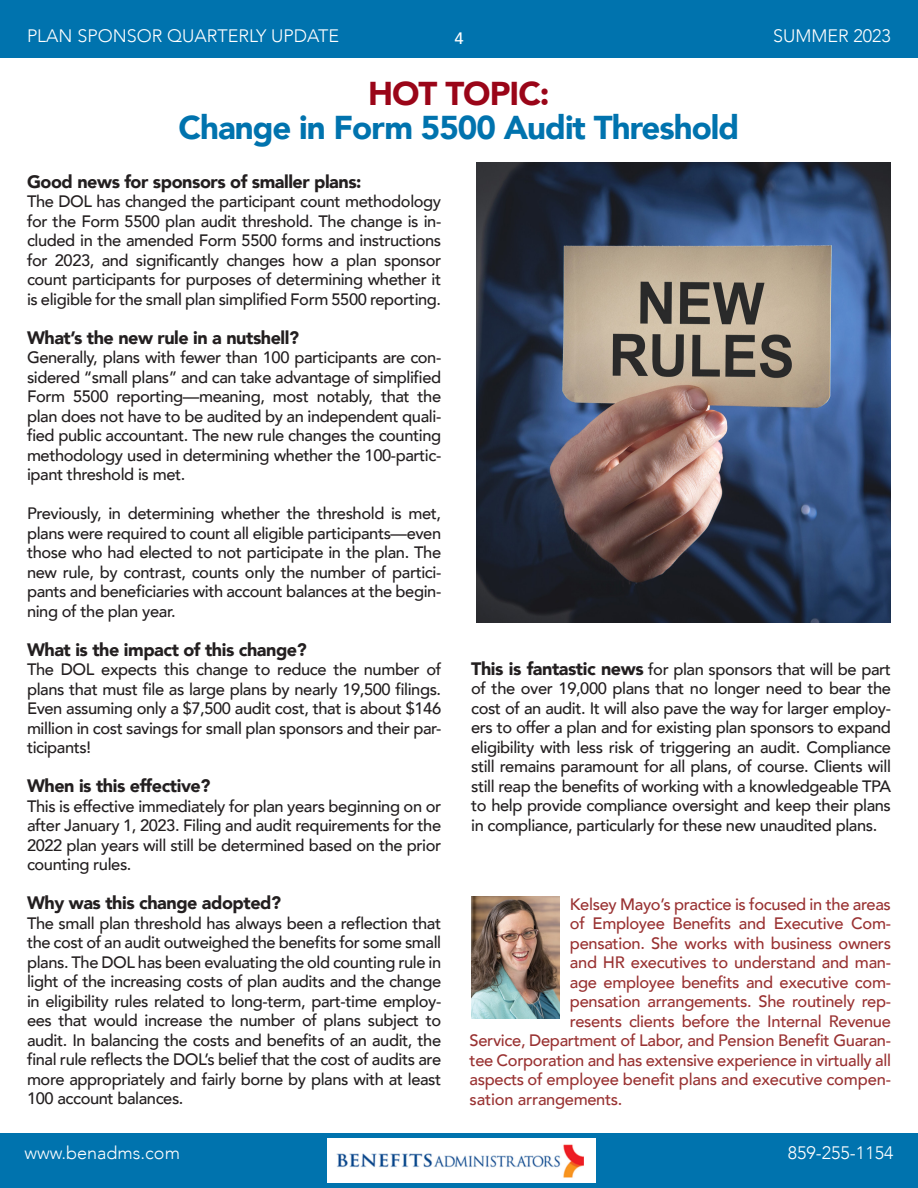
<style>
.page{position:relative;width:918px;height:1188px;background:#fff}
.page>*{position:absolute;margin:0;border:0;box-sizing:border-box;transform-origin:0 0}
.t1{font:900 33px "Avenir";letter-spacing:-.03em;color:#0073ae}
.t2{font:900 33px "Avenir";letter-spacing:-.03em;color:#9a0518}
.t3{font:900 18px "Avenir";letter-spacing:-.025em;color:#231f20}
.t4{font:300 18px "Avenir";color:#fff}
.t5{font:500 16.5px/19.5px "Avenir";letter-spacing:-.025em;color:#231f20;text-align:justify}
.t6{font:500 16.5px "Avenir";letter-spacing:-.02em;color:#993232}
.t7{font:500 16.5px "Avenir";color:#fff}
.s1{font-weight:900;font-size:18px}
</style>
<div class="page">
<div style="left:0;top:0;width:918px;height:58px;background:#0073ae"></div>
<div style="left:0;top:1133px;width:918px;height:55px;background:#0073ae"></div>
<img style="left:471px;top:897px;width:88px;height:122px">
<img style="left:477px;top:162px;width:414px;height:461px">
<img style="left:327px;top:1139px;width:268px;height:43px">
<p class="t4" style="left:27px;top:26px;width:314px">PLAN SPONSOR QUARTERLY UPDATE</p>
<p class="t4" style="left:773px;top:26px;width:119px">SUMMER 2023</p>
<p class="t7" style="left:454px;top:23px;width:11px">4</p>
<p class="t2" style="left:368px;top:65px;width:183px">HOT TOPIC:</p>
<p class="t1" style="left:179px;top:99px;width:562px">Change in Form 5500 Audit Threshold</p>
<p class="t3" style="left:27px;top:166px;width:336px">Good news for sponsors of smaller plans:</p>
<p class="t5" style="left:27px;top:191px;width:416px">The DOL has changed the participant count methodology for the Form 5500 plan audit threshold. The change is in&shy;cluded in the amended Form 5500 forms and instructions for 2023, and significantly changes how a plan sponsor count participants for purposes of determining whether it is eligible for the small plan simplified Form 5500 reporting.</p>
<p class="t3" style="left:27px;top:322px;width:274px">What’s the new rule in a nutshell?</p>
<p class="t5" style="left:27px;top:347px;width:416px">Generally, plans with fewer than 100 participants are con&shy;sidered “small plans” and can take advantage of simplified Form 5500 reporting—meaning, most notably, that the plan does not have to be audited by an independent quali&shy;fied public accountant. The new rule changes the counting methodology used in determining whether the 100-partic&shy;ipant threshold is met.</p>
<p class="t5" style="left:27px;top:503px;width:416px">Previously, in determining whether the threshold is met, plans were required to count all eligible participants—even those who had elected to not participate in the plan. The new rule, by contrast, counts only the number of partici&shy;pants and beneficiaries with account balances at the begin&shy;ning of the plan year.</p>
<p class="t3" style="left:27px;top:634px;width:281px">What is the impact of this change?</p>
<p class="t5" style="left:27px;top:659px;width:416px">The DOL expects this change to reduce the number of plans that must file as large plans by nearly 19,500 filings.<br>Even assuming only a $7,500 audit cost, that is about $146 million in cost savings for small plan sponsors and their par&shy;ticipants!</p>
<p class="t3" style="left:27px;top:770px;width:185px">When is this effective?</p>
<p class="t5" style="left:27px;top:795px;width:416px">This is effective immediately for plan years beginning on or after January 1, 2023. Filing and audit requirements for the 2022 plan years will still be determined based on the prior counting rules.</p>
<p class="t3" style="left:27px;top:887px;width:256px">Why was this change adopted?</p>
<p class="t5" style="left:27px;top:912px;width:416px">The small plan threshold has always been a reflection that the cost of an audit outweighed the benefits for some small plans. The DOL has been evaluating the old counting rule in light of the increasing costs of plan audits and the change in eligibility rules related to long-term, part-time employ&shy;ees that would increase the number of plans subject to audit. In balancing the costs and benefits of an audit, the final rule reflects the DOL’s belief that the cost of audits are more appropriately and fairly borne by plans with at least 100 account balances.</p>
<p class="t5" style="left:471px;top:658px;width:421px"><span class="s1">This is fantastic news</span> for plan sponsors that will be part of the over 19,000 plans that no longer need to bear the cost of an audit. It will also pave the way for larger employ&shy;ers to offer a plan and for existing plan sponsors to expand eligibility with less risk of triggering an audit. Compliance still remains paramount for all plans, of course. Clients will still reap the benefits of working with a knowledgeable TPA to help provide compliance oversight and keep their plans in compliance, particularly for these new unaudited plans.</p>
<p class="t6" style="left:570px;top:890px;width:323px">Kelsey Mayo’s practice is focused in the areas</p>
<p class="t6" style="left:570px;top:909px;width:323px">of Employee Benefits and Executive Com-</p>
<p class="t6" style="left:570px;top:929px;width:323px">pensation. She works with business owners</p>
<p class="t6" style="left:570px;top:948px;width:323px">and HR executives to understand and man-</p>
<p class="t6" style="left:570px;top:968px;width:323px">age employee benefits and executive com-</p>
<p class="t6" style="left:570px;top:987px;width:323px">pensation arrangements. She routinely rep-</p>
<p class="t6" style="left:570px;top:1007px;width:323px">resents clients before the Internal Revenue</p>
<p class="t6" style="left:470px;top:1026px;width:423px">Service, Department of Labor, and Pension Benefit Guaran-</p>
<p class="t6" style="left:470px;top:1046px;width:423px">tee Corporation and has extensive experience in virtually all</p>
<p class="t6" style="left:470px;top:1065px;width:423px">aspects of employee benefit plans and executive compen-</p>
<p class="t6" style="left:470px;top:1085px;width:154px">sation arrangements.</p>
<p class="t4" style="left:25px;top:1142px;width:157px">www.benadms.com</p>
<p class="t4" style="left:788px;top:1142px;width:107px">859-255-1154</p>
</div>
